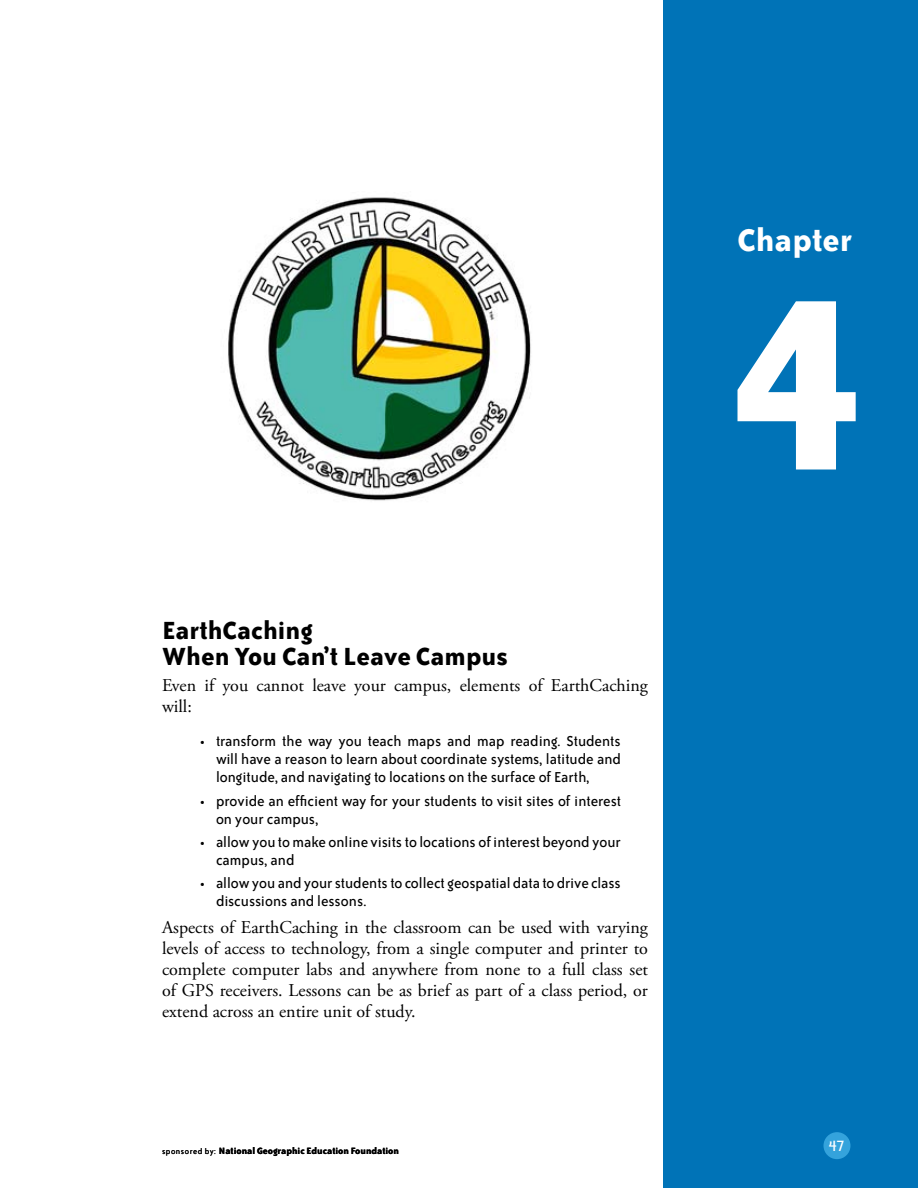
<style>
.page{position:relative;width:918px;height:1188px;background:#fff}
.page>*{position:absolute;margin:0;border:0;box-sizing:border-box;transform-origin:0 0}
.t1{font:800 condensed 258px "Abadi";color:#fff}
.t2{font:700 36px "Bailey Sans ITC";color:#fff}
.t3{font:700 28.5px/25.5px "Bailey Sans ITC";color:#000}
.t4{font:18px/21px "Adobe Garamond Pro";color:#000}
.t5{font:18px "Bailey Sans ITC";color:#fff}
.t6{font:16.5px/18px "Bailey Sans ITC";color:#000}
.t7{font:700 10.5px "Bailey Sans ITC";color:#000}
.s1{font-weight:400;font-size:9px}
</style>
<div class="page">
<div style="left:663px;top:0;width:255px;height:1188px;background:#0073b7"></div>
<div style="left:824px;top:1132px;width:26px;height:27px;background:#34a3dc;border-radius:50%"></div>
<img style="left:228px;top:197px;width:303px;height:304px">
<p class="t3" style="left:162px;top:617px;width:347px">EarthCaching<br>When You Can’t Leave Campus</p>
<p class="t4" style="left:162px;top:675px;width:487px">Even if you cannot leave your campus, elements of EarthCaching will:</p>
<p class="t6" style="left:216px;top:732px;width:406px;text-align:justify;text-indent:-16px">• transform the way you teach maps and map reading. Students will have a reason to learn about coordinate systems, latitude and longitude, and navigating to locations on the surface of Earth,</p>
<p class="t6" style="left:216px;top:792px;width:406px;text-indent:-16px">• provide an efficient way for your students to visit sites of interest on your campus,</p>
<p class="t6" style="left:216px;top:833px;width:406px;text-indent:-16px">• allow you to make online visits to locations of interest beyond your campus, and</p>
<p class="t6" style="left:216px;top:875px;width:406px;text-indent:-16px">• allow you and your students to collect geospatial data to drive class discussions and lessons.</p>
<p class="t4" style="left:162px;top:917px;width:488px;text-align:justify">Aspects of EarthCaching in the classroom can be used with varying levels of access to technology, from a single computer and printer to complete computer labs and anywhere from none to a full class set of GPS receivers. Lessons can be as brief as part of a class period, or extend across an entire unit of study.</p>
<p class="t7" style="left:162px;top:1145px;width:239px"><span class="s1">sponsored by:</span> National Geographic Education Foundation</p>
<p class="t2" style="left:738px;top:221px;width:115px">Chapter</p>
<p class="t1" style="left:730px;top:234px;width:133px">4</p>
<p class="t5" style="left:829px;top:1136px;width:17px">47</p>
</div>
